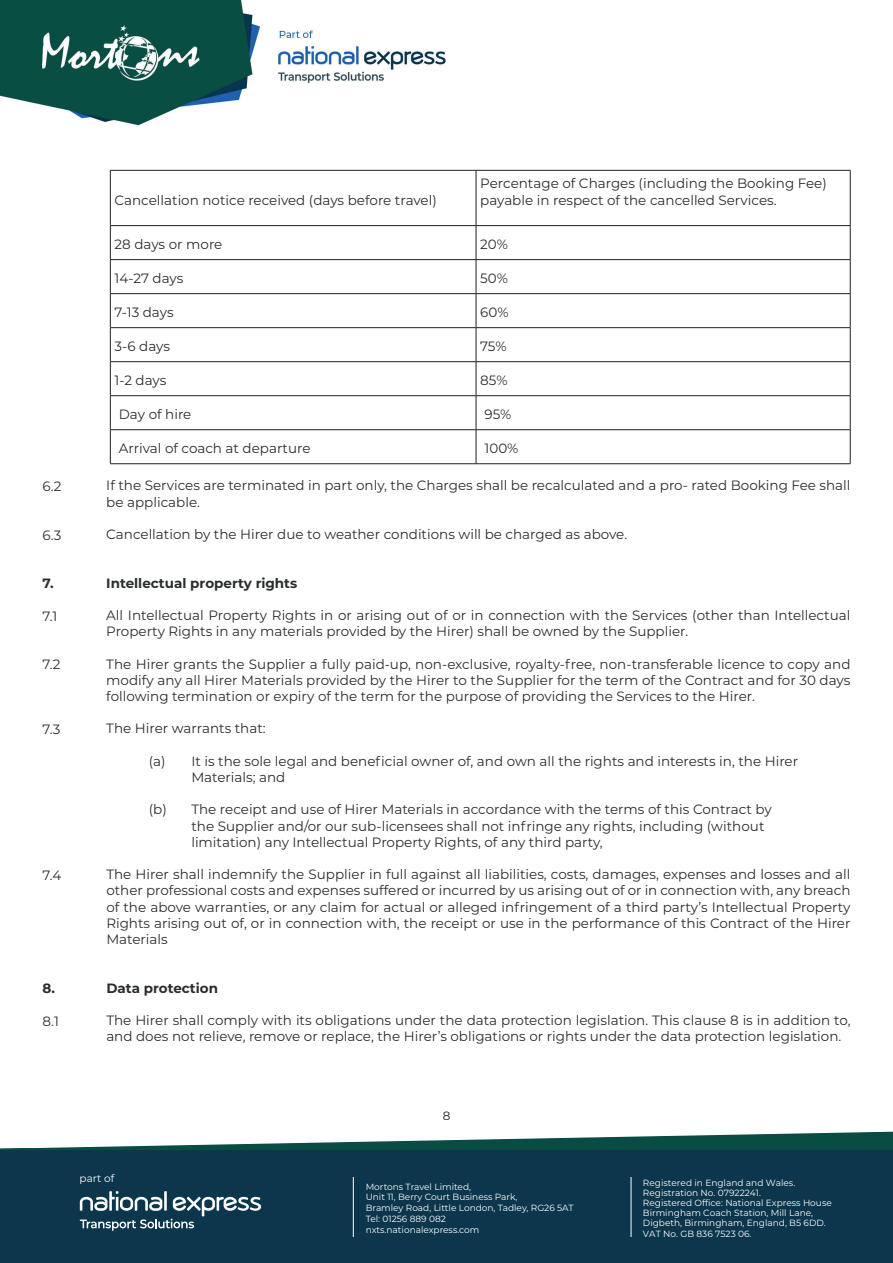
<style>
.page{position:relative;width:893px;height:1263px;background:#fff}
.page>*{position:absolute;margin:0;border:0;box-sizing:border-box;transform-origin:0 0}
.t1{font:13.5px/16.2px "Montserrat";color:#292d2f}
.t2{font:700 13.5px "Montserrat";color:#292d2f}
.t3{font:12px "Montserrat";color:#231f20}
.t4{font:10.5px "Montserrat";color:#fff}
.t5{font:9px/10.2px "Montserrat";color:#fff}
</style>
<div class="page">
<div style="left:0;top:1150px;width:893px;height:113px;background:#0b364c"></div>
<hr style="left:353px;top:1177px;width:1px;height:60px;background:#fff">
<hr style="left:631px;top:1177px;width:1px;height:60px;background:#fff">
<img style="left:0;top:0;width:446px;height:126px">
<svg style="left:0;top:1131px;width:893px;height:19px"></svg>
<svg style="left:80px;top:1191px;width:181px;height:40px"></svg>
<hr style="left:110px;top:170px;width:366px;height:1px;background:#231f20">
<hr style="left:110px;top:171px;width:1px;height:54px;background:#231f20">
<hr style="left:476px;top:170px;width:374px;height:1px;background:#231f20">
<hr style="left:476px;top:171px;width:1px;height:54px;background:#231f20">
<hr style="left:850px;top:171px;width:1px;height:54px;background:#231f20">
<hr style="left:110px;top:225px;width:366px;height:1px;background:#231f20">
<hr style="left:110px;top:226px;width:1px;height:33px;background:#231f20">
<hr style="left:476px;top:225px;width:374px;height:1px;background:#231f20">
<hr style="left:476px;top:226px;width:1px;height:33px;background:#231f20">
<hr style="left:850px;top:226px;width:1px;height:33px;background:#231f20">
<hr style="left:110px;top:259px;width:366px;height:1px;background:#231f20">
<hr style="left:110px;top:260px;width:1px;height:33px;background:#231f20">
<hr style="left:476px;top:259px;width:374px;height:1px;background:#231f20">
<hr style="left:476px;top:260px;width:1px;height:33px;background:#231f20">
<hr style="left:850px;top:260px;width:1px;height:33px;background:#231f20">
<hr style="left:110px;top:293px;width:366px;height:1px;background:#231f20">
<hr style="left:110px;top:294px;width:1px;height:33px;background:#231f20">
<hr style="left:476px;top:293px;width:374px;height:1px;background:#231f20">
<hr style="left:476px;top:294px;width:1px;height:33px;background:#231f20">
<hr style="left:850px;top:294px;width:1px;height:33px;background:#231f20">
<hr style="left:110px;top:327px;width:366px;height:1px;background:#231f20">
<hr style="left:110px;top:328px;width:1px;height:33px;background:#231f20">
<hr style="left:476px;top:327px;width:374px;height:1px;background:#231f20">
<hr style="left:476px;top:328px;width:1px;height:33px;background:#231f20">
<hr style="left:850px;top:328px;width:1px;height:33px;background:#231f20">
<hr style="left:110px;top:361px;width:366px;height:1px;background:#231f20">
<hr style="left:110px;top:362px;width:1px;height:33px;background:#231f20">
<hr style="left:476px;top:361px;width:374px;height:1px;background:#231f20">
<hr style="left:476px;top:362px;width:1px;height:33px;background:#231f20">
<hr style="left:850px;top:362px;width:1px;height:33px;background:#231f20">
<hr style="left:110px;top:395px;width:366px;height:1px;background:#231f20">
<hr style="left:110px;top:396px;width:1px;height:33px;background:#231f20">
<hr style="left:476px;top:395px;width:374px;height:1px;background:#231f20">
<hr style="left:476px;top:396px;width:1px;height:33px;background:#231f20">
<hr style="left:850px;top:396px;width:1px;height:33px;background:#231f20">
<hr style="left:110px;top:429px;width:366px;height:1px;background:#231f20">
<hr style="left:110px;top:430px;width:1px;height:33px;background:#231f20">
<hr style="left:476px;top:429px;width:374px;height:1px;background:#231f20">
<hr style="left:476px;top:430px;width:1px;height:33px;background:#231f20">
<hr style="left:850px;top:430px;width:1px;height:33px;background:#231f20">
<hr style="left:110px;top:463px;width:366px;height:1px;background:#231f20">
<hr style="left:476px;top:463px;width:374px;height:1px;background:#231f20">
<p class="t1" style="left:43px;top:478px;width:21px">6.2</p>
<p class="t1" style="left:43px;top:526px;width:20px">6.3</p>
<p class="t2" style="left:43px;top:574px;width:13px">7.</p>
<p class="t1" style="left:43px;top:607px;width:16px">7.1</p>
<p class="t1" style="left:43px;top:656px;width:19px">7.2</p>
<p class="t1" style="left:43px;top:721px;width:19px">7.3</p>
<p class="t1" style="left:43px;top:866px;width:20px">7.4</p>
<p class="t2" style="left:43px;top:979px;width:14px">8.</p>
<p class="t1" style="left:43px;top:1012px;width:18px">8.1</p>
<p class="t1" style="left:115px;top:191px;width:324px">Cancellation notice received (days before travel)</p>
<p class="t1" style="left:480px;top:175px;width:348px">Percentage of Charges (including the Booking Fee) payable in respect of the cancelled Services.</p>
<p class="t1" style="left:115px;top:236px;width:109px">28 days or more</p>
<p class="t1" style="left:480px;top:236px;width:29px">20%</p>
<p class="t1" style="left:115px;top:270px;width:70px">14-27 days</p>
<p class="t1" style="left:480px;top:270px;width:29px">50%</p>
<p class="t1" style="left:115px;top:304px;width:61px">7-13 days</p>
<p class="t1" style="left:480px;top:304px;width:30px">60%</p>
<p class="t1" style="left:115px;top:338px;width:57px">3-6 days</p>
<p class="t1" style="left:480px;top:338px;width:28px">75%</p>
<p class="t1" style="left:115px;top:372px;width:53px">1-2 days</p>
<p class="t1" style="left:480px;top:372px;width:29px">85%</p>
<p class="t1" style="left:119px;top:406px;width:74px">Day of hire</p>
<p class="t1" style="left:485px;top:406px;width:28px">95%</p>
<p class="t1" style="left:119px;top:440px;width:193px">Arrival of coach at departure</p>
<p class="t1" style="left:485px;top:440px;width:35px">100%</p>
<p class="t1" style="left:106px;top:477px;width:746px">If the Services are terminated in part only, the Charges shall be recalculated and a pro- rated Booking Fee shall be applicable.</p>
<p class="t1" style="left:106px;top:526px;width:522px">Cancellation by the Hirer due to weather conditions will be charged as above.</p>
<p class="t2" style="left:106px;top:573px;width:192px">Intellectual property rights</p>
<p class="t1" style="left:106px;top:607px;width:746px">All Intellectual Property Rights in or arising out of or in connection with the Services (other than Intellectual<br>Property Rights in any materials provided by the Hirer) shall be owned by the Supplier.</p>
<p class="t1" style="left:106px;top:655px;width:746px;text-align:justify">The Hirer grants the Supplier a fully paid-up, non-exclusive, royalty-free, non-transferable licence to copy and modify any all Hirer Materials provided by the Hirer to the Supplier for the term of the Contract and for 30 days following termination or expiry of the term for the purpose of providing the Services to the Hirer.</p>
<p class="t1" style="left:106px;top:720px;width:161px">The Hirer warrants that:</p>
<p class="t1" style="left:191px;top:752px;width:608px;text-indent:-43px">(a) It is the sole legal and beneficial owner of, and own all the rights and interests in, the Hirer<br>Materials; and</p>
<p class="t1" style="left:191px;top:801px;width:582px;text-indent:-43px">(b) The receipt and use of Hirer Materials in accordance with the terms of this Contract by the Supplier and/or our sub-licensees shall not infringe any rights, including (without limitation) any Intellectual Property Rights, of any third party,</p>
<p class="t1" style="left:106px;top:866px;width:746px;text-align:justify">The Hirer shall indemnify the Supplier in full against all liabilities, costs, damages, expenses and losses and all other professional costs and expenses suffered or incurred by us arising out of or in connection with, any breach of the above warranties, or any claim for actual or alleged infringement of a third party’s Intellectual Property Rights arising out of, or in connection with, the receipt or use in the performance of this Contract of the Hirer Materials</p>
<p class="t2" style="left:106px;top:978px;width:113px">Data protection</p>
<p class="t1" style="left:106px;top:1012px;width:746px">The Hirer shall comply with its obligations under the data protection legislation. This clause 8 is in addition to, and does not relieve, remove or replace, the Hirer’s obligations or rights under the data protection legislation.</p>
<p class="t4" style="left:80px;top:1170px;width:36px">part of</p>
<p class="t3" style="left:443px;top:1107px;width:9px">8</p>
<p class="t5" style="left:366px;top:1180px;width:209px;line-height:10.8px">Mortons Travel Limited,<br>Unit 11, Berry Court Business Park,<br>Bramley Road, Little London, Tadley, RG26 5AT<br>Tel: 01256 889 082<br>nxts.nationalexpress.com</p>
<p class="t5" style="left:643px;top:1177px;width:190px">Registered in England and Wales.<br>Registration No. 07922241.<br>Registered Office: National Express House Birmingham Coach Station, Mill Lane, Digbeth, Birmingham, England, B5 6DD.<br>VAT No. GB 836 7523 06.</p>
</div>
